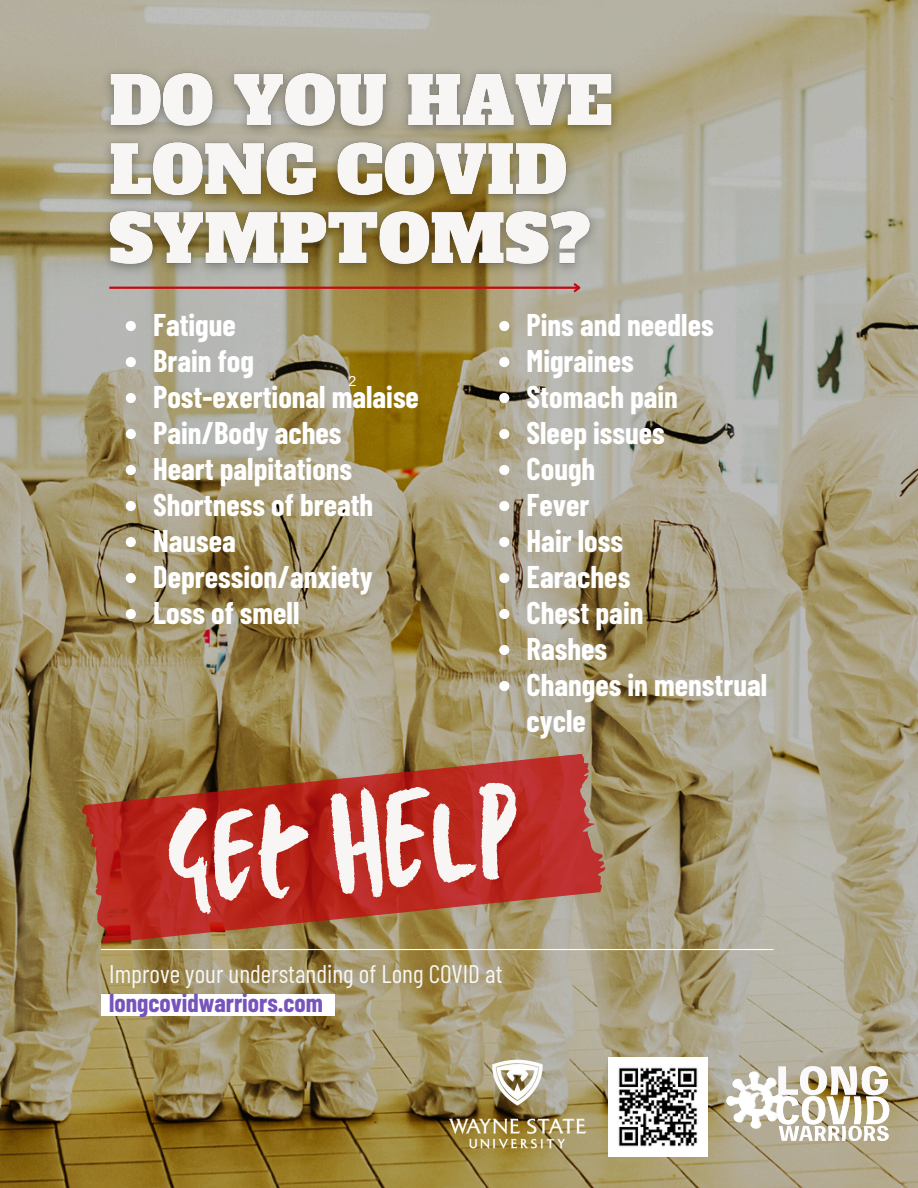
<style>
.page{position:relative;width:918px;height:1188px;background:#fff}
.page>*{position:absolute;margin:0;border:0;box-sizing:border-box;transform-origin:0 0}
.t1{font:133.2px "TC Milo Regular";color:#f7f6f4}
.t2{font:700 30.6px/36px "Barlow Condensed";color:#fff}
.t3{font:25.5px/29.2px "Barlow Condensed";color:#f7f6f4}
.t4{font:14.25px "Arimo";color:#fff}
.s1{font-weight:700;color:#7654bb}
</style>
<div class="page">
<img style="left:0;top:0;width:918px;height:1188px">
<svg style="left:80px;top:753px;width:528px;height:191px"></svg>
<hr style="left:101px;top:949px;width:672px;height:1px;background:#fff">
<hr style="left:109px;top:287px;width:470px;height:2px;background:#c60910">
<svg style="left:572px;top:285px;width:11px;height:9px"></svg>
<img style="left:712px;top:1050px;width:187px;height:106px">
<img style="left:608px;top:1057px;width:99px;height:99px">
<div style="left:101px;top:994px;width:234px;height:22px;background:#fff"></div>
<img style="left:93px;top:59px;width:535px;height:226px">
<svg style="left:126px;top:321px;width:10px;height:10px"></svg>
<svg style="left:126px;top:357px;width:10px;height:10px"></svg>
<svg style="left:126px;top:393px;width:10px;height:10px"></svg>
<svg style="left:126px;top:429px;width:10px;height:10px"></svg>
<svg style="left:126px;top:465px;width:10px;height:10px"></svg>
<svg style="left:126px;top:501px;width:10px;height:10px"></svg>
<svg style="left:126px;top:537px;width:10px;height:10px"></svg>
<svg style="left:126px;top:573px;width:10px;height:10px"></svg>
<svg style="left:126px;top:609px;width:10px;height:10px"></svg>
<img style="left:447px;top:1057px;width:141px;height:94px">
<svg style="left:499px;top:321px;width:10px;height:10px"></svg>
<svg style="left:499px;top:357px;width:10px;height:10px"></svg>
<svg style="left:499px;top:393px;width:10px;height:10px"></svg>
<svg style="left:499px;top:429px;width:10px;height:10px"></svg>
<svg style="left:499px;top:465px;width:10px;height:10px"></svg>
<svg style="left:499px;top:501px;width:10px;height:10px"></svg>
<svg style="left:499px;top:537px;width:10px;height:10px"></svg>
<svg style="left:499px;top:573px;width:10px;height:10px"></svg>
<svg style="left:499px;top:609px;width:10px;height:10px"></svg>
<svg style="left:499px;top:645px;width:10px;height:10px"></svg>
<svg style="left:499px;top:681px;width:10px;height:10px"></svg>
<p class="t2" style="left:153px;top:305px;width:84px">Fatigue</p>
<p class="t2" style="left:153px;top:341px;width:102px">Brain fog</p>
<p class="t2" style="left:153px;top:377px;width:267px">Post-exertional malaise</p>
<p class="t2" style="left:153px;top:413px;width:190px">Pain/Body aches</p>
<p class="t2" style="left:153px;top:449px;width:201px">Heart palpitations</p>
<p class="t2" style="left:153px;top:485px;width:222px">Shortness of breath</p>
<p class="t2" style="left:153px;top:521px;width:84px">Nausea</p>
<p class="t2" style="left:153px;top:557px;width:221px">Depression/anxiety</p>
<p class="t2" style="left:153px;top:593px;width:148px">Loss of smell</p>
<p class="t4" style="left:348px;top:374px;width:9px">2</p>
<p class="t2" style="left:527px;top:305px;width:189px">Pins and needles</p>
<p class="t2" style="left:527px;top:341px;width:109px">Migraines</p>
<p class="t2" style="left:527px;top:377px;width:153px">Stomach pain</p>
<p class="t2" style="left:527px;top:413px;width:140px">Sleep issues</p>
<p class="t2" style="left:527px;top:449px;width:70px">Cough</p>
<p class="t2" style="left:527px;top:485px;width:64px">Fever</p>
<h1 class="t2" style="left:527px;top:521px;width:98px">Hair loss</h1>
<p class="t2" style="left:527px;top:557px;width:105px">Earaches</p>
<p class="t2" style="left:527px;top:593px;width:118px">Chest pain</p>
<p class="t2" style="left:527px;top:629px;width:82px">Rashes</p>
<p class="t2" style="left:527px;top:665px;width:242px">Changes in menstrual cycle</p>
<p class="t1" style="left:159px;top:774px;width:358px;rotate:-5deg">Get HELP</p>
<p class="t3" style="left:109px;top:958px;width:395px">Improve your understanding of Long COVID at <span class="s1">longcovidwarriors.com</span></p>
</div>
